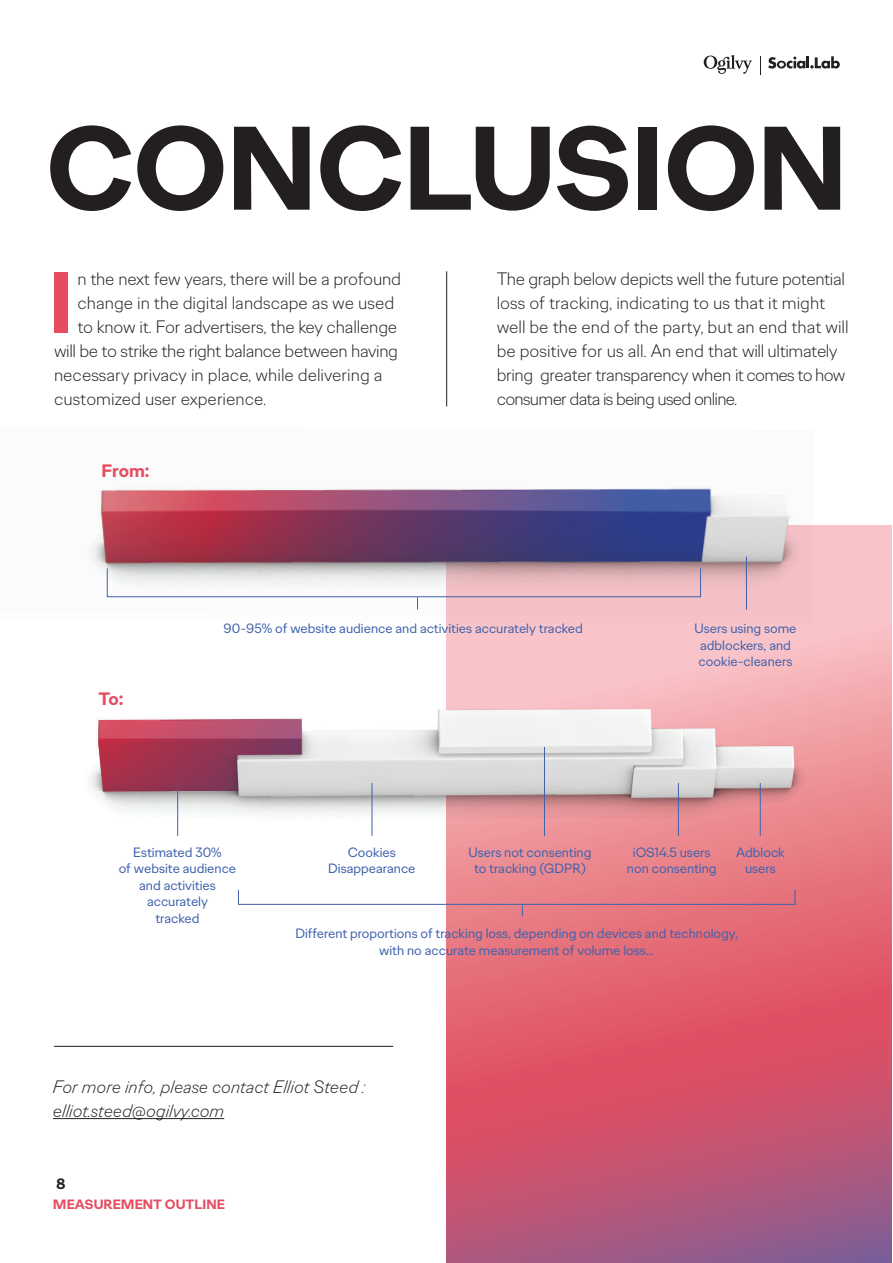
<style>
.page{position:relative;width:893px;height:1263px;background:#fff}
.page>*{position:absolute;margin:0;border:0;box-sizing:border-box;transform-origin:0 0}
.t1{font:700 118.5px "Ogilvy Sans";letter-spacing:-.01em;color:#231f20}
.Style_de_paragraphe{font:700 86.55px "Ogilvy Sans";color:#e54d61}
.Style_de_paragraphe-2{font:300 18px/24px "Ogilvy Sans";letter-spacing:-.01em;color:#231f20}
.t2{font:italic 300 18px/24px "Ogilvy Sans";color:#231f20}
.t3{font:700 18px "Ogilvy Sans";letter-spacing:-.01em;color:#e54d61}
.t4{font:700 15px "Ogilvy Sans";color:#231f20}
.t5{font:13.5px/16.5px "Ogilvy Sans";color:#4061ad;text-align:center}
.t6{font:700 13.5px "Ogilvy Sans";color:#e54d61}
</style>
<div class="page">
<svg style="left:447px;top:525px;width:445px;height:738px;background:#d56b80"></svg>
<div style="left:446px;top:616px;width:367px;height:7px;background:#f7c2c7"></div>
<img style="left:106px;top:525px;width:707px;height:91px">
<img style="left:90px;top:486px;width:715px;height:108px">
<img style="left:446px;top:836px;width:446px;height:45px">
<img style="left:90px;top:672px;width:802px;height:164px">
<hr style="left:446px;top:271px;width:1px;height:135px;background:#231f20">
<svg style="left:522px;top:904px;width:1px;height:12px"></svg>
<div style="left:107px;top:568px;width:594px;height:29px;border:1px solid #4061ad"></div>
<svg style="left:417px;top:597px;width:1px;height:12px"></svg>
<hr style="left:746px;top:557px;width:1px;height:52px;background:#4061ad">
<hr style="left:177px;top:783px;width:1px;height:53px;background:#4061ad">
<hr style="left:372px;top:783px;width:1px;height:53px;background:#4061ad">
<hr style="left:678px;top:783px;width:1px;height:53px;background:#4061ad">
<hr style="left:760px;top:783px;width:1px;height:53px;background:#4061ad">
<hr style="left:544px;top:747px;width:1px;height:89px;background:#4061ad">
<hr style="left:53px;top:1118px;width:171px;height:1px;background:#231f20">
<hr style="left:54px;top:1046px;width:339px;height:1px;background:#231f20">
<svg style="left:704px;top:55px;width:48px;height:19px"></svg>
<svg style="left:768px;top:56px;width:72px;height:13px"></svg>
<svg style="left:760px;top:56px;width:1px;height:19px"></svg>
<p class="t1" style="left:46px;top:91px;width:803px">CONCLUSION</p>
<p class="Style_de_paragraphe" style="left:48px;top:246px;width:26px">I</p>
<p class="Style_de_paragraphe-2" style="left:77px;top:266px;width:325px">n the next few years, there will be a profound</p>
<p class="Style_de_paragraphe-2" style="left:77px;top:290px;width:318px">change in the digital landscape as we used</p>
<p class="Style_de_paragraphe-2" style="left:77px;top:314px;width:321px">to know it. For advertisers, the key challenge</p>
<p class="Style_de_paragraphe-2" style="left:54px;top:338px;width:346px">will be to strike the right balance between having</p>
<p class="Style_de_paragraphe-2" style="left:54px;top:362px;width:330px">necessary privacy in place, while delivering a</p>
<p class="Style_de_paragraphe-2" style="left:54px;top:386px;width:214px">customized user experience.</p>
<p class="t3" style="left:101px;top:459px;width:50px">From:</p>
<p class="Style_de_paragraphe-2" style="left:497px;top:266px;width:353px">The graph below depicts well the future potential loss of tracking, indicating to us that it might well be the end of the party, but an end that will be positive for us all. An end that will ultimately bring greater transparency when it comes to how consumer data is being used online.</p>
<p class="t3" style="left:99px;top:687px;width:27px">To:</p>
<p class="t5" style="left:224px;top:620px;width:361px">90-95% of website audience and activities accurately tracked</p>
<p class="t5" style="left:695px;top:620px;width:103px">Users using some</p>
<p class="t5" style="left:700px;top:637px;width:92px">adblockers, and</p>
<p class="t5" style="left:699px;top:653px;width:95px">cookie-cleaners</p>
<p class="t5" style="left:133px;top:844px;width:90px">Estimated 30%</p>
<p class="t5" style="left:119px;top:860px;width:119px">of website audience</p>
<p class="t5" style="left:139px;top:877px;width:78px">and activities</p>
<p class="t5" style="left:147px;top:893px;width:62px">accurately</p>
<p class="t5" style="left:156px;top:910px;width:45px">tracked</p>
<p class="t5" style="left:348px;top:844px;width:50px">Cookies</p>
<p class="t5" style="left:328px;top:860px;width:89px">Disappearance</p>
<p class="t5" style="left:468px;top:844px;width:124px">Users not consenting</p>
<p class="t5" style="left:474px;top:860px;width:113px">to tracking (GDPR)</p>
<p class="t5" style="left:633px;top:844px;width:79px">iOS14.5 users</p>
<p class="t5" style="left:627px;top:860px;width:91px">non consenting</p>
<p class="t5" style="left:736px;top:844px;width:50px">Adblock</p>
<p class="t5" style="left:745px;top:860px;width:32px">users</p>
<p class="t5" style="left:295px;top:925px;width:444px">Different proportions of tracking loss, depending on devices and technology, with no accurate measurement of volume loss...</p>
<p class="t2" style="left:53px;top:1074px;width:314px">For more info, please contact Elliot Steed : elliot.steed@ogilvy.com</p>
<p class="t4" style="left:56px;top:1173px;width:11px">8</p>
<p class="t6" style="left:53px;top:1195px;width:173px">MEASUREMENT OUTLINE</p>
</div>
